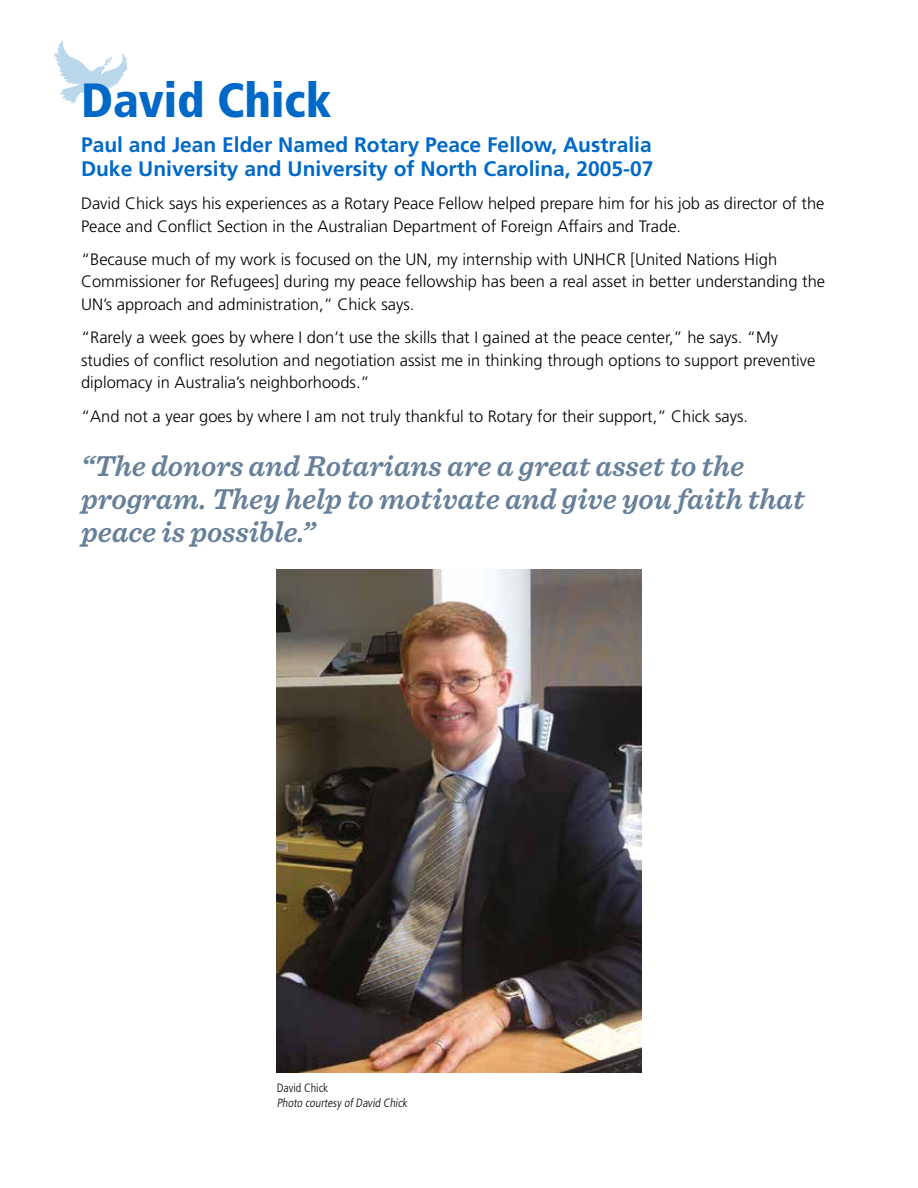
<style>
.page{position:relative;width:918px;height:1188px;background:#fff}
.page>*{position:absolute;margin:0;border:0;box-sizing:border-box;transform-origin:0 0}
.t1{font:900 condensed 48px "Frutiger LT Std";color:#0069c8}
.t2{font:italic 600 30px/33px "Sentinel";color:#678099}
.t3{font:700 21px/24px "Frutiger LT Std";color:#0069c8}
.t4{font:300 16.5px/22.5px "Frutiger LT Std";color:#000}
.t5{font:300 condensed 12px/14.4px "Frutiger LT Std";color:#000}
</style>
<div class="page">
<svg style="left:54px;top:40px;width:74px;height:64px"></svg>
<img style="left:277px;top:569px;width:364px;height:503px">
<h1 class="t1" style="left:81px;top:71px;width:252px">David Chick</h1>
<p class="t3" style="left:81px;top:133px;width:574px">Paul and Jean Elder Named Rotary Peace Fellow, Australia<br>Duke University and University of North Carolina, 2005-07</p>
<p class="t4" style="left:81px;top:192px;width:745px">David Chick says his experiences as a Rotary Peace Fellow helped prepare him for his job as director of the<br>Peace and Conflict Section in the Australian Department of Foreign Affairs and Trade.</p>
<p class="t4" style="left:81px;top:248px;width:746px">“Because much of my work is focused on the UN, my internship with UNHCR [United Nations High<br>Commissioner for Refugees] during my peace fellowship has been a real asset in better understanding the<br>UN’s approach and administration,” Chick says.</p>
<p class="t4" style="left:81px;top:327px;width:736px">“Rarely a week goes by where I don’t use the skills that I gained at the peace center,” he says. “My studies of conflict resolution and negotiation assist me in thinking through options to support preventive diplomacy in Australia’s neighborhoods.”</p>
<p class="t4" style="left:81px;top:405px;width:669px">“And not a year goes by where I am not truly thankful to Rotary for their support,” Chick says.</p>
<h2 class="t2" style="left:81px;top:448px;width:725px">“The donors and Rotarians are a great asset to the program. They help to motivate and give you faith that peace is possible.”</h2>
<p class="t5" style="left:277px;top:1081px;width:134px">David Chick<br>Photo courtesy of David Chick</p>
</div>
